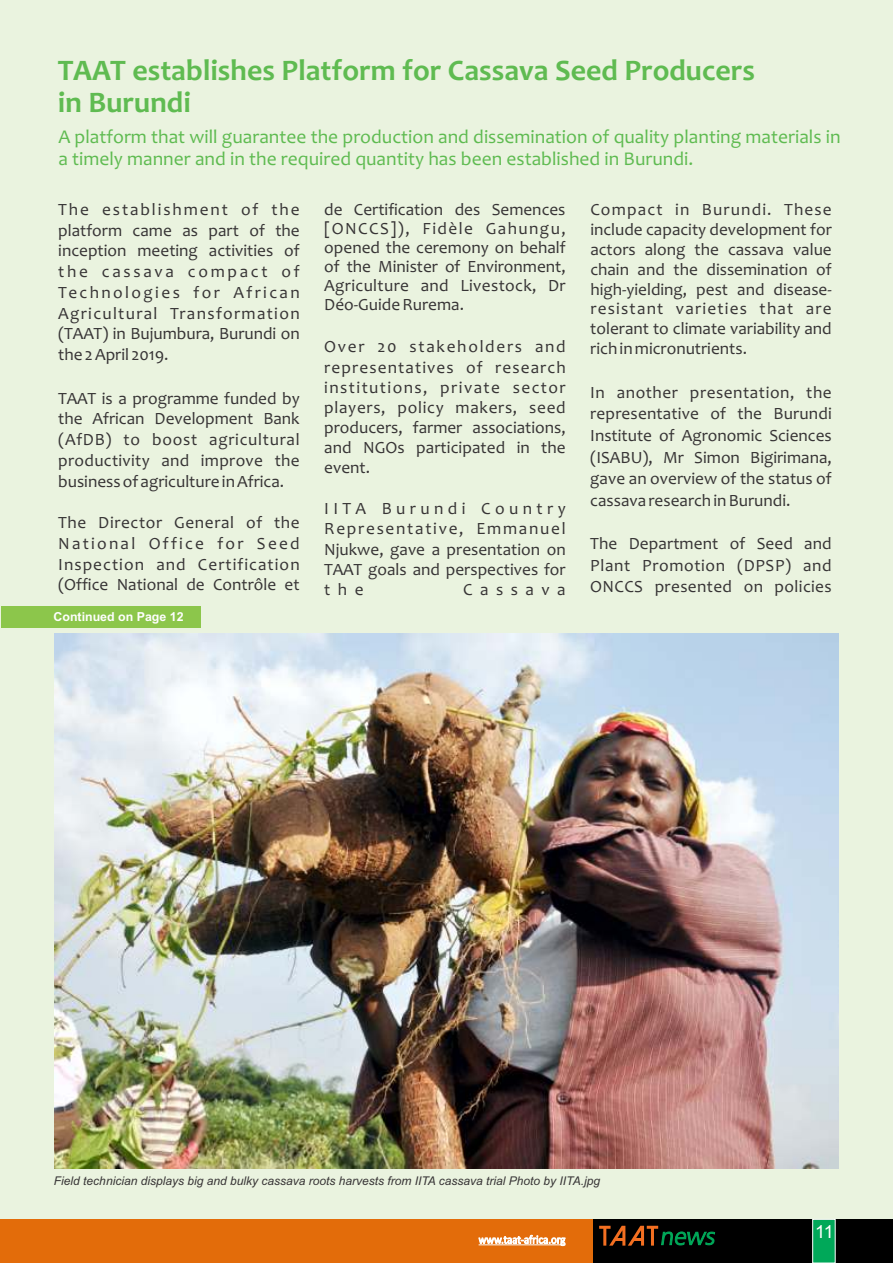
<style>
.page{position:relative;width:893px;height:1263px;background:#eaf3df}
.page>*{position:absolute;margin:0;border:0;box-sizing:border-box;transform-origin:0 0}
.t1{font:700 30px/31.5px "Candara";color:#5fbb51}
.t2{font:19.5px/21.9px "Candara";color:#5fbb51}
.t3{font:18px "Arial";color:#fefefe}
.t4{font:17.25px/20.7px "Candara";color:#373435;text-align:justify}
.t5{font:17.25px "Candara";letter-spacing:.435em;color:#373435}
.t6{font:700 12.45px "Arial";color:#fefefe}
.t7{font:italic 12px "Arial";color:#373435}
</style>
<div class="page">
<img style="left:54px;top:633px;width:784px;height:535px">
<div style="left:1px;top:606px;width:199px;height:22px;background:#8cc64b"></div>
<div style="left:593px;top:1219px;width:300px;height:44px;background:#000"></div>
<div style="left:1px;top:1219px;width:592px;height:44px;background:#e36c0a"></div>
<svg style="left:599px;top:1226px;width:116px;height:20px"></svg>
<svg style="left:479px;top:1235px;width:86px;height:11px"></svg>
<svg style="left:812px;top:1219px;width:24px;height:44px"></svg>
<h1 class="t1" style="left:58px;top:58px;width:699px">TAAT establishes Platform for Cassava Seed Producers in Burundi</h1>
<p class="t2" style="left:58px;top:128px;width:784px">A platform that will guarantee the production and dissemination of quality planting materials in a timely manner and in the required quantity has been established in Burundi.</p>
<p class="t4" style="left:58px;top:201px;width:243px">The establishment of the platform came as part of the inception meeting activities of the cassava compact of Technologies for African Agricultural Transformation (TAAT) in Bujumbura, Burundi on the 2 April 2019.</p>
<p class="t4" style="left:58px;top:389px;width:243px">TAAT is a programme funded by the African Development Bank (AfDB) to boost agricultural productivity and improve the business of agriculture in Africa.</p>
<p class="t4" style="left:58px;top:514px;width:243px">The Director General of the National Office for Seed Inspection and Certification (Office National de Contrôle et</p>
<p class="t6" style="left:54px;top:611px;width:132px">Continued on Page 12</p>
<p class="t4" style="left:324px;top:201px;width:243px;line-height:19px">de Certification des Semences [ONCCS]), Fidèle Gahungu, opened the ceremony on behalf of the Minister of Environment, Agriculture and Livestock, Dr Déo-Guide Rurema.</p>
<p class="t4" style="left:324px;top:338px;width:243px;line-height:20.1px">Over 20 stakeholders and representatives of research institutions, private sector players, policy makers, seed producers, farmer associations, and NGOs participated in the event.</p>
<p class="t4" style="left:324px;top:500px;width:243px">IITA Burundi Country Representative, Emmanuel Njukwe, gave a presentation on TAAT goals and perspectives for the</p>
<p class="t5" style="left:463px;top:583px;width:104px">Cassava</p>
<p class="t4" style="left:590px;top:201px;width:243px;line-height:20px">Compact in Burundi. These include capacity development for actors along the cassava value chain and the dissemination of high-yielding, pest and disease&shy;resistant varieties that are tolerant to climate variability and rich in micronutrients.</p>
<p class="t4" style="left:590px;top:383px;width:243px;line-height:21.6px">In another presentation, the representative of the Burundi Institute of Agronomic Sciences (ISABU), Mr Simon Bigirimana, gave an overview of the status of cassava research in Burundi.</p>
<p class="t4" style="left:590px;top:534px;width:243px;line-height:21.6px">The Department of Seed and Plant Promotion (DPSP) and ONCCS presented on policies</p>
<p class="t7" style="left:54px;top:1177px;width:548px">Field technician displays big and bulky cassava roots harvests from IITA cassava trial Photo by IITA.jpg</p>
<p class="t3" style="left:815px;top:1225px;width:20px">11</p>
</div>
